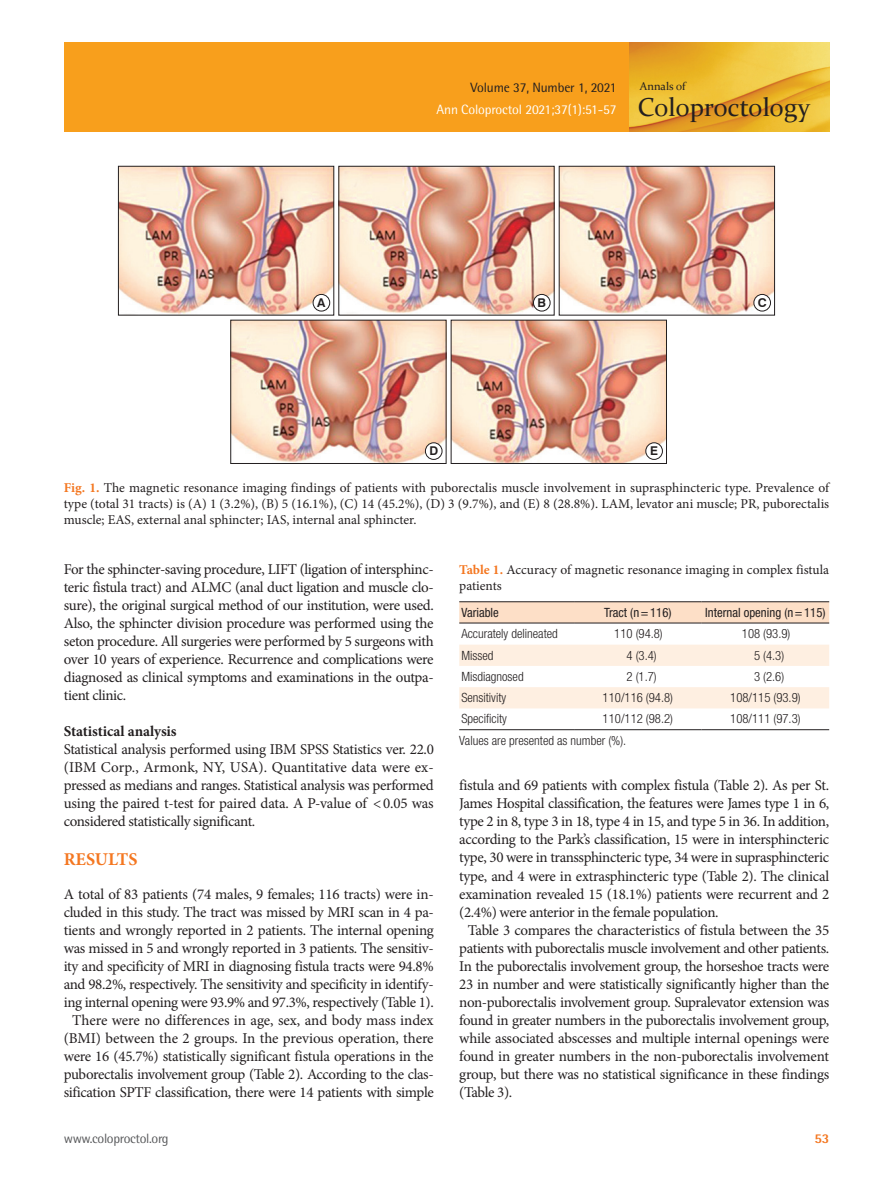
<style>
.page{position:relative;width:893px;height:1191px;background:#fff}
.page>*{position:absolute;margin:0;border:0;box-sizing:border-box;transform-origin:0 0}
.t1{font:25.95px "Constantia";color:#231f20}
.본문제목_대{font:700 18px "Minion Pro";color:#f47721}
.본문{font:15px/18px "Minion Pro";letter-spacing:-.02em;color:#231f20;text-align:justify}
.본문제목_중{font:700 15px "Minion Pro";letter-spacing:-.005em;color:#231f20}
.표그림설명{font:13.5px/16.2px "Minion Pro";color:#231f20;text-align:justify}
.t2{font:13.5px "Rotis Semi Sans Std";letter-spacing:-.01em;color:#fff}
.t3{font:13.5px "Rotis Semi Sans Std";letter-spacing:-.01em;color:#231f20}
.t4{font:13.5px "Rotis Semi Sans Std";letter-spacing:-.025em;color:#57585a}
.t5{font:800 13.5px "Rotis Semi Sans Std";color:#f47721}
.표본문{font:300 condensed 12.75px "Helvetica Neue LT Std";color:#231f20}
.표머리글{font:condensed 12.75px "Helvetica Neue LT Std";color:#231f20}
.t6{font:700 12.15px "Swiss 721 BT";color:#231f20}
.t7{font:11.25px "Constantia";color:#231f20}
.s1{font-weight:700;color:#f47721}
</style>
<div class="page">
<div style="left:64px;top:43px;width:565px;height:89px;background:#f89f1c"></div>
<img style="left:629px;top:43px;width:200px;height:89px">
<img style="left:120px;top:168px;width:212px;height:145px">
<div style="left:118px;top:166px;width:216px;height:149px;border:1px solid #231f20"></div>
<img style="left:232px;top:322px;width:212px;height:140px">
<div style="left:230px;top:320px;width:216px;height:144px;border:1px solid #231f20"></div>
<img style="left:453px;top:322px;width:212px;height:140px">
<div style="left:451px;top:320px;width:216px;height:144px;border:1px solid #231f20"></div>
<img style="left:340px;top:168px;width:213px;height:145px">
<div style="left:338px;top:166px;width:217px;height:149px;border:1px solid #231f20"></div>
<img style="left:561px;top:168px;width:212px;height:145px">
<div style="left:559px;top:166px;width:216px;height:149px;border:1px solid #231f20"></div>
<div style="left:313px;top:294px;width:17px;height:17px;background:#fff;border-radius:50%"></div>
<div style="left:313px;top:294px;width:17px;height:17px;border:1px solid #231f20;border-radius:50%"></div>
<div style="left:533px;top:294px;width:17px;height:17px;background:#fff;border-radius:50%"></div>
<div style="left:533px;top:294px;width:17px;height:17px;border:1px solid #231f20;border-radius:50%"></div>
<div style="left:754px;top:294px;width:16px;height:17px;background:#fff;border-radius:50%"></div>
<div style="left:754px;top:294px;width:17px;height:17px;border:1px solid #231f20;border-radius:50%"></div>
<div style="left:425px;top:443px;width:17px;height:16px;background:#fff;border-radius:50%"></div>
<div style="left:425px;top:442px;width:17px;height:17px;border:1px solid #231f20;border-radius:50%"></div>
<div style="left:646px;top:443px;width:16px;height:16px;background:#fff;border-radius:50%"></div>
<div style="left:646px;top:442px;width:17px;height:17px;border:1px solid #231f20;border-radius:50%"></div>
<div style="left:459px;top:602px;width:370px;height:20px;background:#fddfc7"></div>
<svg style="left:459px;top:644px;width:370px;height:64px"></svg>
<hr style="left:459px;top:601px;width:115px;height:1px;background:#231f20">
<hr style="left:574px;top:601px;width:128px;height:1px;background:#231f20">
<hr style="left:702px;top:601px;width:127px;height:1px;background:#231f20">
<hr style="left:459px;top:622px;width:115px;height:1px;background:#231f20">
<hr style="left:574px;top:622px;width:128px;height:1px;background:#231f20">
<hr style="left:702px;top:622px;width:127px;height:1px;background:#231f20">
<hr style="left:459px;top:729px;width:115px;height:1px;background:#231f20">
<hr style="left:574px;top:729px;width:128px;height:1px;background:#231f20">
<hr style="left:702px;top:729px;width:127px;height:1px;background:#231f20">
<p class="t3" style="left:470px;top:80px;width:148px">Volume 37, Number 1, 2021</p>
<p class="t2" style="left:437px;top:102px;width:181px">Ann Coloproctol 2021;37(1):51-57</p>
<p class="t7" style="left:640px;top:79px;width:47px">Annals of</p>
<p class="t1" style="left:638px;top:90px;width:174px">Coloproctology</p>
<p class="t6" style="left:317px;top:295px;width:10px">A</p>
<p class="t6" style="left:538px;top:295px;width:10px">B</p>
<p class="t6" style="left:758px;top:295px;width:10px">C</p>
<p class="t6" style="left:429px;top:444px;width:10px">D</p>
<p class="t6" style="left:650px;top:444px;width:9px">E</p>
<p class="표그림설명" style="left:64px;top:479px;width:767px"><span class="s1">Fig. 1.</span> The magnetic resonance imaging findings of patients with puborectalis muscle involvement in suprasphincteric type. Prevalence of type (total 31 tracts) is (A) 1 (3.2%), (B) 5 (16.1%), (C) 14 (45.2%), (D) 3 (9.7%), and (E) 8 (28.8%). LAM, levator ani muscle; PR, puborectalis muscle; EAS, external anal sphincter; IAS, internal anal sphincter.</p>
<p class="표그림설명" style="left:459px;top:562px;width:371px"><span class="s1">Table 1.</span> Accuracy of magnetic resonance imaging in complex fistula patients</p>
<p class="표머리글" style="left:461px;top:604px;width:39px">Variable</p>
<p class="표머리글" style="left:604px;top:604px;width:69px">Tract (n = 116)</p>
<p class="표머리글" style="left:705px;top:604px;width:122px">Internal opening (n = 115)</p>
<p class="표본문" style="left:461px;top:626px;width:98px">Accurately delineated</p>
<p class="표본문" style="left:614px;top:626px;width:50px">110 (94.8)</p>
<p class="표본문" style="left:742px;top:626px;width:50px">108 (93.9)</p>
<p class="표본문" style="left:461px;top:647px;width:34px">Missed</p>
<p class="표본문" style="left:626px;top:647px;width:32px">4 (3.4)</p>
<p class="표본문" style="left:754px;top:647px;width:32px">5 (4.3)</p>
<p class="표본문" style="left:461px;top:669px;width:64px">Misdiagnosed</p>
<p class="표본문" style="left:626px;top:669px;width:32px">2 (1.7)</p>
<p class="표본문" style="left:754px;top:669px;width:32px">3 (2.6)</p>
<p class="표본문" style="left:461px;top:690px;width:46px">Sensitivity</p>
<p class="표본문" style="left:603px;top:690px;width:72px">110/116 (94.8)</p>
<p class="표본문" style="left:730px;top:690px;width:72px">108/115 (93.9)</p>
<p class="표본문" style="left:461px;top:711px;width:47px">Specificity</p>
<p class="표본문" style="left:603px;top:711px;width:72px">110/112 (98.2)</p>
<p class="표본문" style="left:730px;top:711px;width:72px">108/111 (97.3)</p>
<p class="표본문" style="left:459px;top:733px;width:169px">Values are presented as number (%).</p>
<p class="본문" style="left:64px;top:560px;width:372px">For the sphincter-saving procedure, LIFT (ligation of intersphinc&shy;teric fistula tract) and ALMC (anal duct ligation and muscle clo&shy;sure), the original surgical method of our institution, were used.<br>Also, the sphincter division procedure was performed using the seton procedure. All surgeries were performed by 5 surgeons with over 10 years of experience. Recurrence and complications were diagnosed as clinical symptoms and examinations in the outpa&shy;tient clinic.</p>
<p class="본문제목_중" style="left:64px;top:721px;width:114px">Statistical analysis</p>
<p class="본문" style="left:64px;top:740px;width:372px">Statistical analysis performed using IBM SPSS Statistics ver. 22.0 (IBM Corp., Armonk, NY, USA). Quantitative data were ex&shy;pressed as medians and ranges. Statistical analysis was performed using the paired t-test for paired data. A P-value of &lt; 0.05 was considered statistically significant.</p>
<p class="본문제목_대" style="left:64px;top:846px;width:75px">RESULTS</p>
<p class="본문" style="left:64px;top:884px;width:372px">A total of 83 patients (74 males, 9 females; 116 tracts) were in&shy;cluded in this study. The tract was missed by MRI scan in 4 pa&shy;tients and wrongly reported in 2 patients. The internal opening was missed in 5 and wrongly reported in 3 patients. The sensitiv&shy;ity and specificity of MRI in diagnosing fistula tracts were 94.8% and 98.2%, respectively. The sensitivity and specificity in identify&shy;ing internal opening were 93.9% and 97.3%, respectively (Table 1).</p>
<p class="본문" style="left:64px;top:1010px;width:372px;text-align:center">There were no differences in age, sex, and body mass index (BMI) between the 2 groups. In the previous operation, there were 16 (45.7%) statistically significant fistula operations in the puborectalis involvement group (Table 2). According to the clas&shy;sification SPTF classification, there were 14 patients with simple</p>
<p class="본문" style="left:459px;top:776px;width:372px">fistula and 69 patients with complex fistula (Table 2). As per St.<br>James Hospital classification, the features were James type 1 in 6, type 2 in 8, type 3 in 18, type 4 in 15, and type 5 in 36. In addition, according to the Park’s classification, 15 were in intersphincteric type, 30 were in transsphincteric type, 34 were in suprasphincteric type, and 4 were in extrasphincteric type (Table 2). The clinical examination revealed 15 (18.1%) patients were recurrent and 2 (2.4%) were anterior in the female population.</p>
<p class="본문" style="left:459px;top:920px;width:372px;text-indent:9px">Table 3 compares the characteristics of fistula between the 35 patients with puborectalis muscle involvement and other patients.<br>In the puborectalis involvement group, the horseshoe tracts were 23 in number and were statistically significantly higher than the non-puborectalis involvement group. Supralevator extension was found in greater numbers in the puborectalis involvement group, while associated abscesses and multiple internal openings were found in greater numbers in the non-puborectalis involvement group, but there was no statistical significance in these findings (Table 3).</p>
<p class="t4" style="left:64px;top:1130px;width:106px">www.coloproctol.org</p>
<p class="t5" style="left:814px;top:1129px;width:16px">53</p>
</div>
